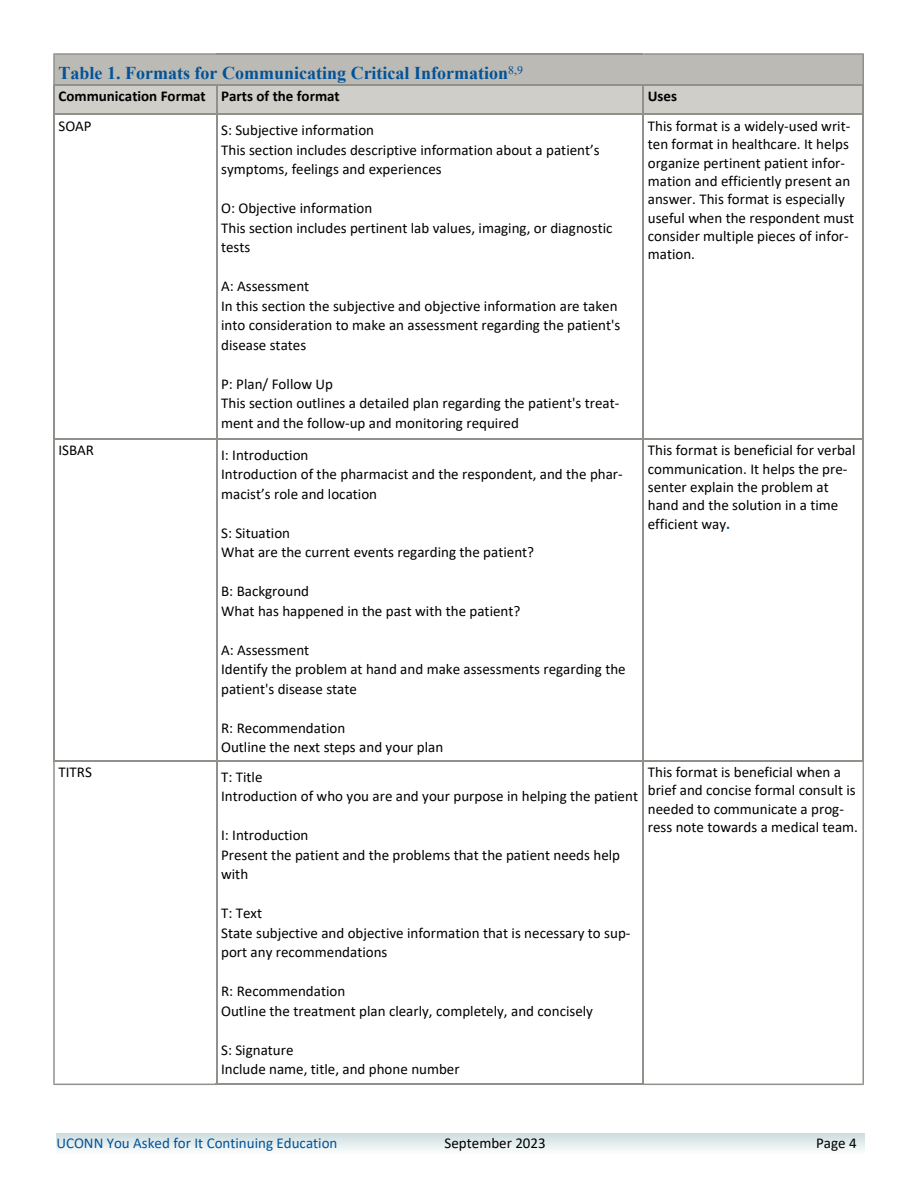
<style>
.page{position:relative;width:918px;height:1188px;background:#fff}
.page>*{position:absolute;margin:0;border:0;box-sizing:border-box;transform-origin:0 0}
.t1{font:700 18px "Times New Roman";color:#015298}
.t2{font:15px/19.5px "Calibri";color:#000}
.t3{font:700 15px "Calibri";color:#000}
.t4{font:15px "Calibri";color:#005298}
.s1{font-weight:700;color:#005298}
</style>
<div class="page">
<svg style="left:56px;top:1133px;width:809px;height:17px;background:#dfe9ea"></svg>
<div style="left:54px;top:54px;width:809px;height:31px;background:#bbbab4"></div>
<div style="left:54px;top:85px;width:163px;height:29px;background:#cfcec8"></div>
<div style="left:217px;top:85px;width:426px;height:29px;background:#cfcec8"></div>
<div style="left:643px;top:85px;width:220px;height:29px;background:#cfcec8"></div>
<hr style="left:217px;top:53px;width:426px;height:2px;background:#91918c">
<hr style="left:216px;top:84px;width:428px;height:2px;background:#91918c">
<hr style="left:53px;top:114px;width:164px;height:1px;background:#91918c">
<hr style="left:216px;top:114px;width:428px;height:1px;background:#91918c">
<hr style="left:643px;top:114px;width:221px;height:1px;background:#91918c">
<hr style="left:53px;top:438px;width:164px;height:2px;background:#91918c">
<hr style="left:216px;top:438px;width:428px;height:2px;background:#91918c">
<hr style="left:643px;top:438px;width:221px;height:2px;background:#91918c">
<hr style="left:216px;top:760px;width:428px;height:1px;background:#91918c">
<hr style="left:216px;top:1084px;width:428px;height:1px;background:#91918c">
<svg style="left:53px;top:53px;width:164px;height:33px"></svg>
<hr style="left:53px;top:84px;width:2px;height:31px;background:#91918c">
<hr style="left:53px;top:114px;width:2px;height:326px;background:#91918c">
<hr style="left:53px;top:438px;width:2px;height:323px;background:#91918c">
<svg style="left:53px;top:760px;width:163px;height:325px"></svg>
<hr style="left:216px;top:84px;width:1px;height:31px;background:#91918c">
<hr style="left:216px;top:114px;width:1px;height:326px;background:#91918c">
<hr style="left:216px;top:438px;width:1px;height:323px;background:#91918c">
<hr style="left:216px;top:760px;width:1px;height:325px;background:#91918c">
<hr style="left:643px;top:84px;width:1px;height:31px;background:#91918c">
<hr style="left:643px;top:114px;width:1px;height:326px;background:#91918c">
<hr style="left:643px;top:438px;width:1px;height:323px;background:#91918c">
<svg style="left:643px;top:53px;width:221px;height:33px"></svg>
<hr style="left:862px;top:84px;width:2px;height:31px;background:#91918c">
<hr style="left:862px;top:114px;width:2px;height:326px;background:#91918c">
<hr style="left:862px;top:438px;width:2px;height:323px;background:#91918c">
<svg style="left:643px;top:760px;width:221px;height:325px"></svg>
<p class="t1" style="left:58px;top:67px;width:466px">Table 1. Formats for Communicating Critical Information<sup>8,9</sup></p>
<p class="t3" style="left:58px;top:90px;width:283px">Communication Format Parts of the format</p>
<p class="t3" style="left:648px;top:90px;width:31px">Uses</p>
<p class="t2" style="left:58px;top:117px;width:35px">SOAP</p>
<p class="t2" style="left:221px;top:122px;width:380px">S: Subjective information<br>This section includes descriptive information about a patient’s symptoms, feelings and experiences</p>
<p class="t2" style="left:221px;top:200px;width:393px">O: Objective information<br>This section includes pertinent lab values, imaging, or diagnostic tests</p>
<p class="t2" style="left:221px;top:278px;width:401px">A: Assessment<br>In this section the subjective and objective information are taken into consideration to make an assessment regarding the patient's disease states</p>
<p class="t2" style="left:221px;top:375px;width:400px">P: Plan/ Follow Up<br>This section outlines a detailed plan regarding the patient's treat&shy;ment and the follow-up and monitoring required</p>
<p class="t2" style="left:648px;top:118px;width:208px;line-height:18.3px">This format is a widely-used writ&shy;ten format in healthcare. It helps organize pertinent patient infor&shy;mation and efficiently present an answer. This format is especially useful when the respondent must consider multiple pieces of infor&shy;mation.</p>
<p class="t2" style="left:58px;top:442px;width:37px">ISBAR</p>
<p class="t2" style="left:221px;top:446px;width:403px">I: Introduction<br>Introduction of the pharmacist and the respondent, and the phar&shy;macist’s role and location</p>
<p class="t2" style="left:221px;top:524px;width:315px">S: Situation<br>What are the current events regarding the patient?</p>
<p class="t2" style="left:221px;top:583px;width:301px">B: Background<br>What has happened in the past with the patient?</p>
<p class="t2" style="left:221px;top:641px;width:406px">A: Assessment<br>Identify the problem at hand and make assessments regarding the patient's disease state</p>
<p class="t2" style="left:221px;top:719px;width:224px">R: Recommendation<br>Outline the next steps and your plan</p>
<p class="t2" style="left:59px;top:764px;width:35px">TITRS</p>
<p class="t2" style="left:221px;top:768px;width:418px">T: Title<br>Introduction of who you are and your purpose in helping the patient</p>
<p class="t2" style="left:221px;top:827px;width:401px">I: Introduction<br>Present the patient and the problems that the patient needs help with</p>
<p class="t2" style="left:221px;top:905px;width:411px">T: Text<br>State subjective and objective information that is necessary to sup&shy;port any recommendations</p>
<p class="t2" style="left:221px;top:983px;width:373px">R: Recommendation<br>Outline the treatment plan clearly, completely, and concisely</p>
<p class="t2" style="left:221px;top:1041px;width:240px">S: Signature<br>Include name, title, and phone number</p>
<p class="t2" style="left:648px;top:443px;width:209px;line-height:18.3px">This format is beneficial for verbal communication. It helps the pre&shy;senter explain the problem at hand and the solution in a time efficient way<span class="s1">.</span></p>
<p class="t2" style="left:648px;top:764px;width:212px;line-height:18.3px">This format is beneficial when a brief and concise formal consult is needed to communicate a prog&shy;ress note towards a medical team.</p>
<p class="t4" style="left:56px;top:1137px;width:283px">UCONN You Asked for It Continuing Education</p>
<p class="t2" style="left:445px;top:1135px;width:103px">September 2023</p>
<p class="t2" style="left:816px;top:1135px;width:42px">Page 4</p>
</div>
